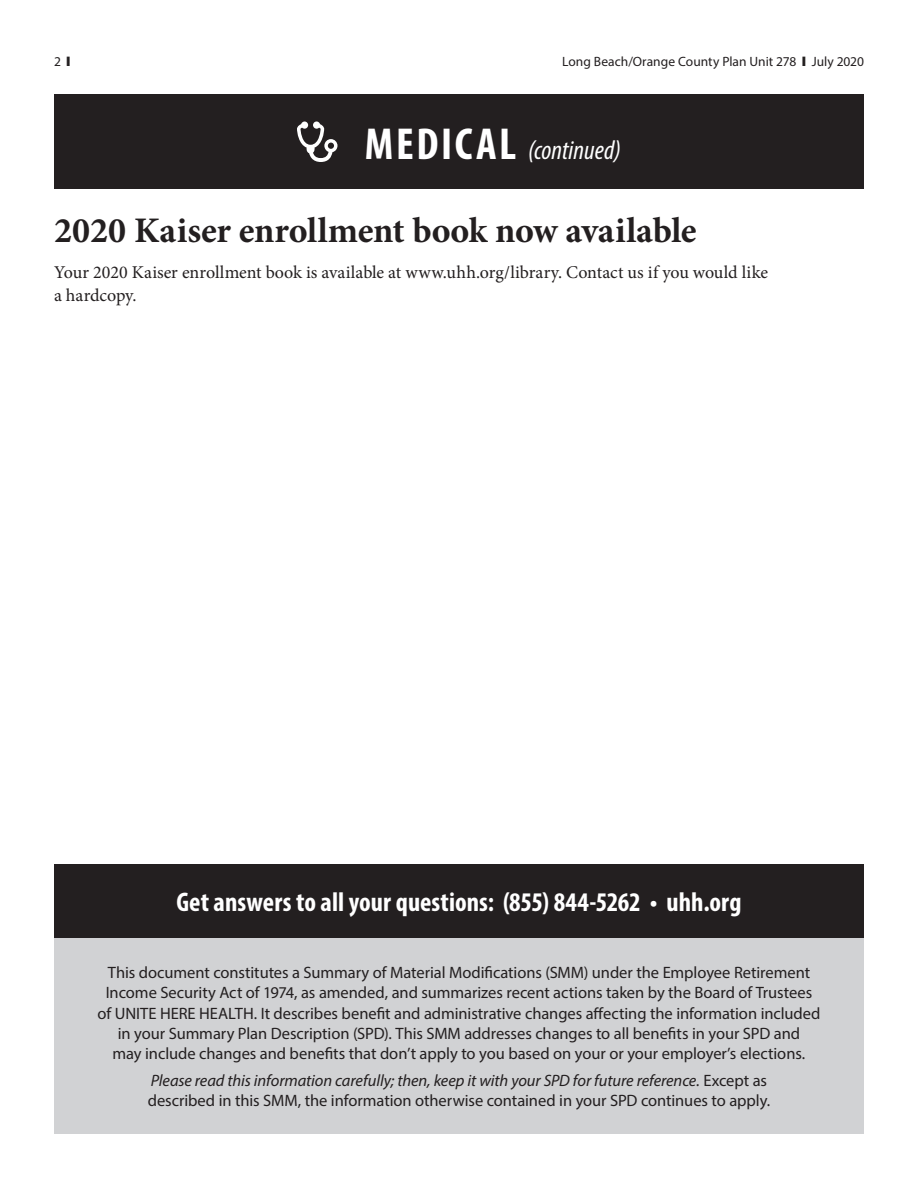
<style>
.page{position:relative;width:918px;height:1188px;background:#fff}
.page>*{position:absolute;margin:0;border:0;box-sizing:border-box;transform-origin:0 0}
.t1{font:700 36px "Minion Pro";letter-spacing:-.005em;color:#231f20}
.t2{font:700 condensed 27px "Myriad Pro";letter-spacing:.005em;color:#fff}
.t3{font:italic condensed 27px "Myriad Pro";color:#fff}
.t4{font:18px/22.5px "Minion Pro";color:#231f20}
.t5{font:16.5px/20.2px "Myriad Pro";letter-spacing:-.005em;color:#231f20;text-align:center}
.t6{font:13.5px "Myriad Pro";color:#231f20}
.s1{font-weight:700;font-style:normal;font-size:45px}
.s2{font-style:italic}
</style>
<div class="page">
<div style="left:54px;top:864px;width:810px;height:74px;background:#231f20"></div>
<div style="left:54px;top:94px;width:810px;height:95px;background:#231f20"></div>
<svg style="left:297px;top:122px;width:40px;height:40px"></svg>
<div style="left:54px;top:938px;width:810px;height:196px;background:#d1d2d4"></div>
<p class="t6" style="left:54px;top:53px;width:18px">2 ❙</p>
<p class="t6" style="left:562px;top:53px;width:303px">Long Beach/Orange County Plan Unit 278 ❙ July 2020</p>
<h2 class="t3" style="left:365px;top:133px;width:258px"><span class="s1">MEDICAL</span> (continued)</h2>
<h1 class="t1" style="left:54px;top:205px;width:644px">2020 Kaiser enrollment book now available</h1>
<p class="t4" style="left:54px;top:261px;width:716px">Your 2020 Kaiser enrollment book is available at www.uhh.org/library. Contact us if you would like a hardcopy.</p>
<h2 class="t2" style="left:176px;top:885px;width:567px">Get answers to all your questions: (855) 844-5262 • uhh.org</h2>
<p class="t5" style="left:97px;top:962px;width:725px">This document constitutes a Summary of Material Modifications (SMM) under the Employee Retirement Income Security Act of 1974, as amended, and summarizes recent actions taken by the Board of Trustees of UNITE HERE HEALTH. It describes benefit and administrative changes affecting the information included in your Summary Plan Description (SPD). This SMM addresses changes to all benefits in your SPD and<br>may include changes and benefits that don’t apply to you based on your or your employer’s elections.</p>
<p class="t5" style="left:148px;top:1070px;width:624px;text-align:left"><span class="s2">Please read this information carefully; then, keep it with your SPD for future reference.</span> Except as described in this SMM, the information otherwise contained in your SPD continues to apply.</p>
</div>
